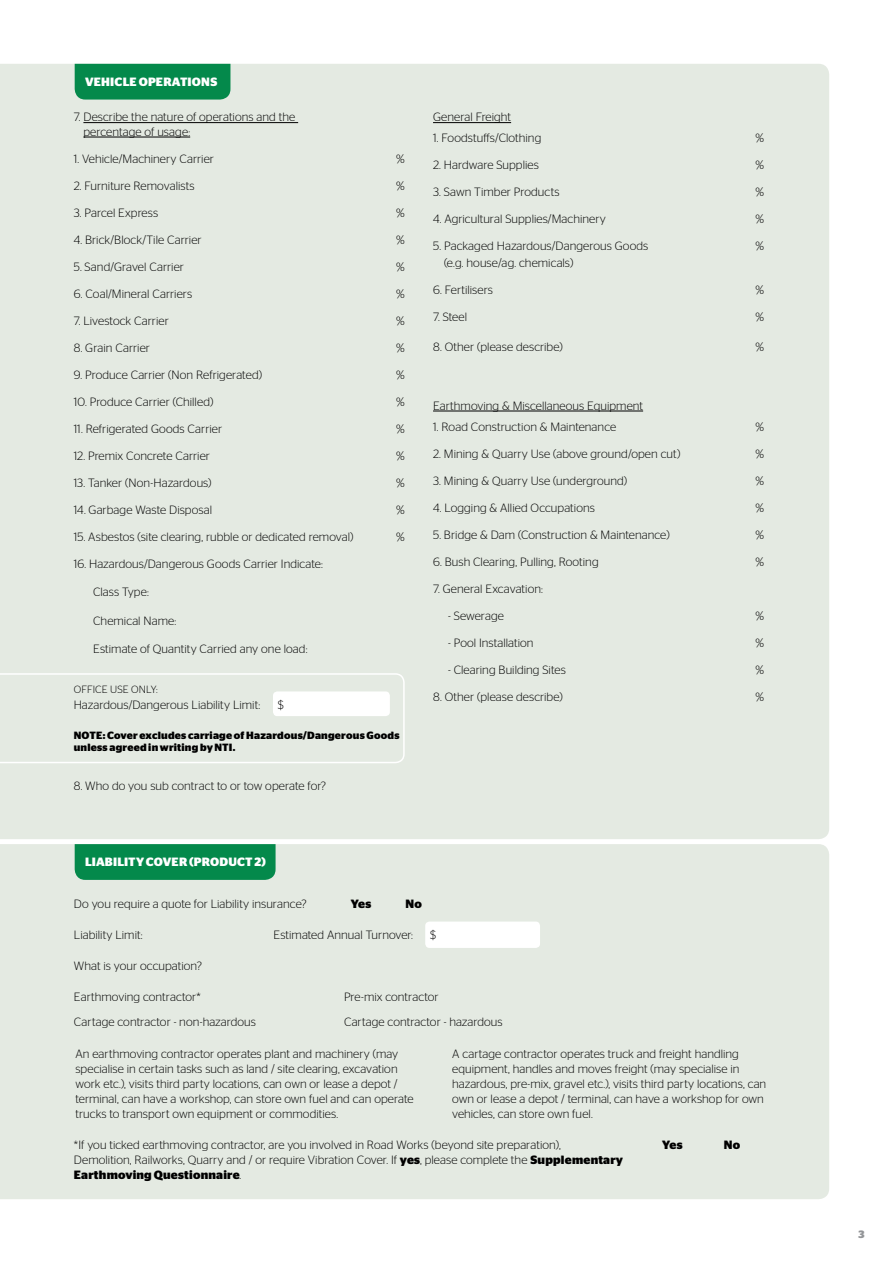
<style>
.page{position:relative;width:893px;height:1263px;background:#fff}
.page>*{position:absolute;margin:0;border:0;box-sizing:border-box;transform-origin:0 0}
.t1{font:300 12px/15px "Stag Sans";letter-spacing:.005em;color:#000}
.t2{font:700 12px "Stag Sans";letter-spacing:.015em;color:#fff}
.t3{font:700 12px "Stag Sans";letter-spacing:.02em;color:#000}
.t4{font:700 10.65px "Stag Sans";color:#939598}
.t5{font:700 10.5px/12px "Stag Sans";letter-spacing:.02em;color:#000}
.t6{font:300 10.5px "Stag Sans";letter-spacing:.01em;color:#000}
.s1{font-weight:700}
</style>
<div class="page">
<div style="left:0;top:64px;width:829px;height:775px;background:#e4eae2"></div>
<div style="left:75px;top:64px;width:155px;height:36px;background:#04894b"></div>
<hr style="left:433px;top:411px;width:210px;height:1px;background:#000">
<hr style="left:83px;top:122px;width:215px;height:1px;background:#000">
<hr style="left:83px;top:137px;width:107px;height:1px;background:#000">
<hr style="left:433px;top:122px;width:78px;height:1px;background:#000">
<svg style="left:0;top:672px;width:405px;height:92px;background:#e6ece5"></svg>
<div style="left:0;top:844px;width:829px;height:355px;background:#e4eae2"></div>
<div style="left:75px;top:844px;width:201px;height:36px;background:#04894b"></div>
<div style="left:425px;top:921px;width:115px;height:27px;background:#fff;border-radius:4px"></div>
<p class="t2" style="left:85px;top:75px;width:134px">VEHICLE OPERATIONS</p>
<p class="t1" style="left:83px;top:110px;width:213px;line-height:14.4px;text-indent:-10px">7. Describe the nature of operations and the percentage of usage:</p>
<p class="t1" style="left:74px;top:151px;width:142px">1. Vehicle/Machinery Carrier</p>
<p class="t1" style="left:396px;top:151px;width:10px">%</p>
<p class="t1" style="left:74px;top:178px;width:122px">2. Furniture Removalists</p>
<p class="t1" style="left:396px;top:178px;width:10px">%</p>
<p class="t1" style="left:74px;top:205px;width:86px">3. Parcel Express</p>
<p class="t1" style="left:396px;top:205px;width:10px">%</p>
<p class="t1" style="left:74px;top:232px;width:130px">4. Brick/Block/Tile Carrier</p>
<p class="t1" style="left:396px;top:232px;width:10px">%</p>
<p class="t1" style="left:74px;top:259px;width:112px">5. Sand/Gravel Carrier</p>
<p class="t1" style="left:396px;top:259px;width:10px">%</p>
<p class="t1" style="left:74px;top:286px;width:120px">6. Coal/Mineral Carriers</p>
<p class="t1" style="left:396px;top:286px;width:10px">%</p>
<p class="t1" style="left:74px;top:313px;width:97px">7. Livestock Carrier</p>
<p class="t1" style="left:396px;top:313px;width:10px">%</p>
<p class="t1" style="left:74px;top:340px;width:78px">8. Grain Carrier</p>
<p class="t1" style="left:396px;top:340px;width:10px">%</p>
<p class="t1" style="left:74px;top:367px;width:190px">9. Produce Carrier (Non Refrigerated)</p>
<p class="t1" style="left:396px;top:367px;width:10px">%</p>
<p class="t1" style="left:74px;top:394px;width:141px">10. Produce Carrier (Chilled)</p>
<p class="t1" style="left:396px;top:394px;width:10px">%</p>
<p class="t1" style="left:74px;top:421px;width:150px">11. Refrigerated Goods Carrier</p>
<p class="t1" style="left:396px;top:421px;width:10px">%</p>
<p class="t1" style="left:74px;top:448px;width:138px">12. Premix Concrete Carrier</p>
<p class="t1" style="left:396px;top:448px;width:10px">%</p>
<p class="t1" style="left:74px;top:475px;width:139px">13. Tanker (Non-Hazardous)</p>
<p class="t1" style="left:396px;top:475px;width:10px">%</p>
<p class="t1" style="left:74px;top:502px;width:140px">14. Garbage Waste Disposal</p>
<p class="t1" style="left:396px;top:502px;width:10px">%</p>
<p class="t1" style="left:74px;top:529px;width:281px">15. Asbestos (site clearing, rubble or dedicated removal)</p>
<p class="t1" style="left:396px;top:529px;width:10px">%</p>
<p class="t1" style="left:74px;top:556px;width:251px">16. Hazardous/Dangerous Goods Carrier Indicate:</p>
<p class="t1" style="left:93px;top:584px;width:57px">Class Type:</p>
<p class="t1" style="left:93px;top:613px;width:85px">Chemical Name:</p>
<p class="t1" style="left:93px;top:641px;width:216px">Estimate of Quantity Carried any one load:</p>
<p class="t6" style="left:74px;top:683px;width:86px">OFFICE USE ONLY:</p>
<p class="t1" style="left:74px;top:698px;width:188px">Hazardous/Dangerous Liability Limit:</p>
<p class="t1" style="left:278px;top:698px;width:7px">$</p>
<p class="t5" style="left:74px;top:729px;width:327px">NOTE: Cover excludes carriage of Hazardous/Dangerous Goods unless agreed in writing by NTI.</p>
<p class="t1" style="left:74px;top:778px;width:254px">8. Who do you sub contract to or tow operate for?</p>
<p class="t2" style="left:85px;top:855px;width:182px">LIABILITY COVER (PRODUCT 2)</p>
<p class="t1" style="left:433px;top:109px;width:80px">General Freight</p>
<p class="t1" style="left:433px;top:130px;width:110px">1. Foodstuffs/Clothing</p>
<p class="t1" style="left:756px;top:130px;width:10px">%</p>
<p class="t1" style="left:433px;top:157px;width:107px">2. Hardware Supplies</p>
<p class="t1" style="left:756px;top:157px;width:10px">%</p>
<p class="t1" style="left:433px;top:184px;width:128px">3. Sawn Timber Products</p>
<p class="t1" style="left:756px;top:184px;width:10px">%</p>
<p class="t1" style="left:433px;top:211px;width:174px">4. Agricultural Supplies/Machinery</p>
<p class="t1" style="left:756px;top:211px;width:10px">%</p>
<p class="t1" style="left:433px;top:238px;width:217px">5. Packaged Hazardous/Dangerous Goods</p>
<p class="t1" style="left:756px;top:238px;width:10px">%</p>
<p class="t1" style="left:444px;top:255px;width:131px">(e.g. house/ag. chemicals)</p>
<p class="t1" style="left:433px;top:282px;width:61px">6. Fertilisers</p>
<p class="t1" style="left:756px;top:282px;width:10px">%</p>
<p class="t1" style="left:433px;top:309px;width:36px">7. Steel</p>
<p class="t1" style="left:756px;top:309px;width:10px">%</p>
<p class="t1" style="left:433px;top:339px;width:131px">8. Other (please describe)</p>
<p class="t1" style="left:756px;top:339px;width:10px">%</p>
<p class="t1" style="left:433px;top:398px;width:212px">Earthmoving &amp; Miscellaneous Equipment</p>
<p class="t1" style="left:433px;top:419px;width:185px">1. Road Construction &amp; Maintenance</p>
<p class="t1" style="left:756px;top:419px;width:10px">%</p>
<p class="t1" style="left:433px;top:446px;width:249px">2. Mining &amp; Quarry Use (above ground/open cut)</p>
<p class="t1" style="left:756px;top:446px;width:10px">%</p>
<p class="t1" style="left:433px;top:473px;width:196px">3. Mining &amp; Quarry Use (underground)</p>
<p class="t1" style="left:756px;top:473px;width:10px">%</p>
<p class="t1" style="left:433px;top:500px;width:163px">4. Logging &amp; Allied Occupations</p>
<p class="t1" style="left:756px;top:500px;width:10px">%</p>
<p class="t1" style="left:433px;top:527px;width:238px">5. Bridge &amp; Dam (Construction &amp; Maintenance)</p>
<p class="t1" style="left:756px;top:527px;width:10px">%</p>
<p class="t1" style="left:433px;top:554px;width:167px">6. Bush Clearing, Pulling, Rooting</p>
<p class="t1" style="left:756px;top:554px;width:10px">%</p>
<p class="t1" style="left:433px;top:581px;width:111px">7. General Excavation:</p>
<p class="t1" style="left:448px;top:608px;width:57px">- Sewerage</p>
<p class="t1" style="left:756px;top:608px;width:10px">%</p>
<p class="t1" style="left:448px;top:635px;width:87px">- Pool Installation</p>
<p class="t1" style="left:756px;top:635px;width:10px">%</p>
<p class="t1" style="left:448px;top:662px;width:119px">- Clearing Building Sites</p>
<p class="t1" style="left:756px;top:662px;width:10px">%</p>
<p class="t1" style="left:433px;top:689px;width:131px">8. Other (please describe)</p>
<p class="t1" style="left:756px;top:689px;width:10px">%</p>
<p class="t1" style="left:74px;top:896px;width:234px">Do you require a quote for Liability insurance?</p>
<p class="t3" style="left:351px;top:897px;width:22px">Yes</p>
<p class="t3" style="left:406px;top:897px;width:18px">No</p>
<p class="t1" style="left:74px;top:927px;width:70px">Liability Limit:</p>
<p class="t1" style="left:273px;top:927px;width:141px">Estimated Annual Turnover:</p>
<p class="t1" style="left:430px;top:927px;width:7px">$</p>
<p class="t1" style="left:74px;top:958px;width:129px">What is your occupation?</p>
<p class="t1" style="left:74px;top:989px;width:128px">Earthmoving contractor*</p>
<p class="t1" style="left:344px;top:989px;width:96px">Pre-mix contractor</p>
<p class="t1" style="left:74px;top:1014px;width:184px">Cartage contractor - non-hazardous</p>
<p class="t1" style="left:344px;top:1014px;width:160px">Cartage contractor - hazardous</p>
<p class="t1" style="left:75px;top:1046px;width:340px">An earthmoving contractor operates plant and machinery (may specialise in certain tasks such as land / site clearing, excavation work etc.), visits third party locations, can own or lease a depot / terminal, can have a workshop, can store own fuel and can operate trucks to transport own equipment or commodities.</p>
<p class="t1" style="left:452px;top:1047px;width:316px">A cartage contractor operates truck and freight handling equipment, handles and moves freight (may specialise in hazardous, pre-mix, gravel etc.), visits third party locations, can own or lease a depot / terminal, can have a workshop for own vehicles, can store own fuel.</p>
<p class="t1" style="left:74px;top:1137px;width:488px">*If you ticked earthmoving contractor, are you involved in Road Works (beyond site preparation),</p>
<p class="t3" style="left:662px;top:1138px;width:22px">Yes</p>
<p class="t3" style="left:724px;top:1138px;width:18px">No</p>
<p class="t1" style="left:74px;top:1152px;width:551px">Demolition, Railworks, Quarry and / or require Vibration Cover. If <span class="s1">yes</span>, please complete the <span class="s1">Supplementary<br>Earthmoving Questionnaire</span>.</p>
<p class="t4" style="left:858px;top:1228px;width:8px">3</p>
</div>
